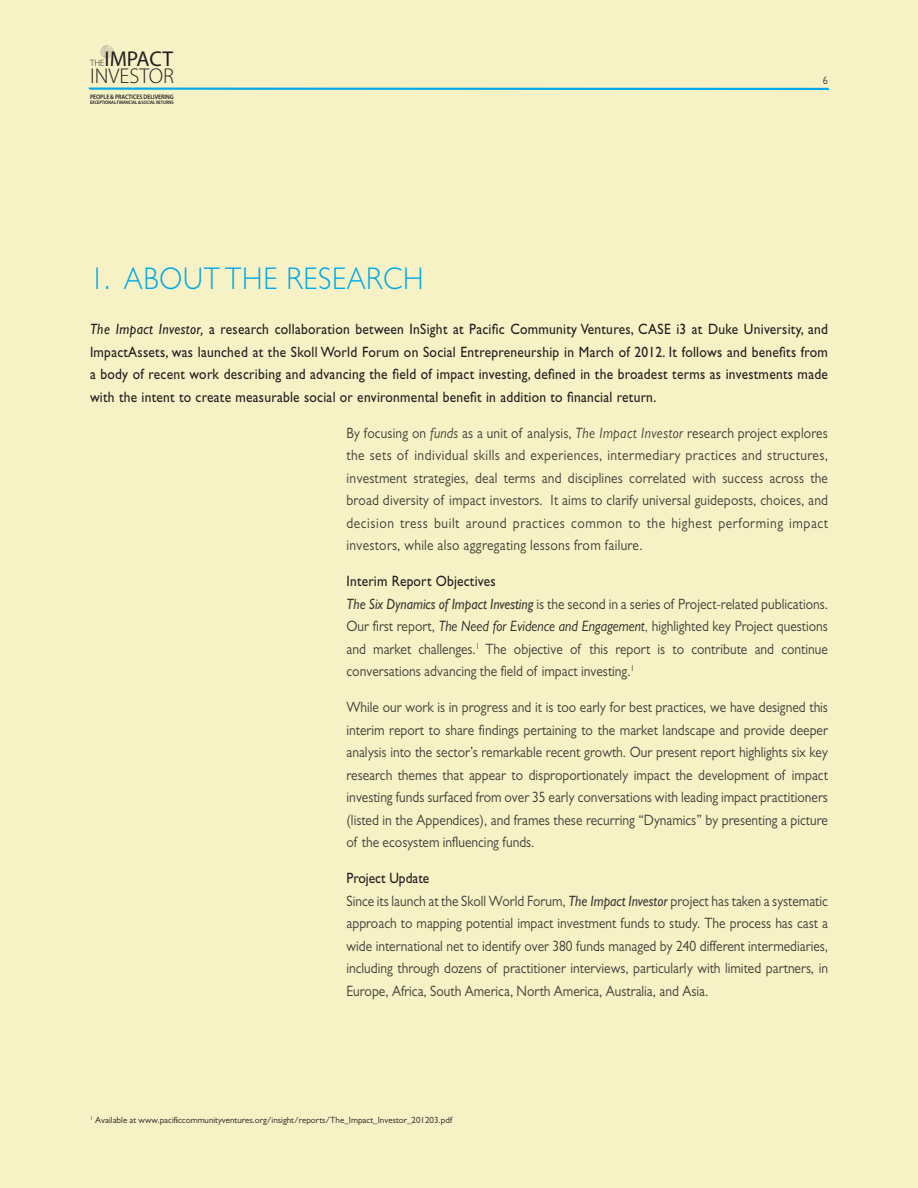
<style>
.page{position:relative;width:918px;height:1188px;background:#f6f2c5}
.page>*{position:absolute;margin:0;border:0;box-sizing:border-box;transform-origin:0 0}
.t1{font:300 31.5px "Gill Sans";letter-spacing:.025em;color:#00a9ea;scale:.9 1}
.t2{font:300 21.45px "Myriad Pro";color:#231f20}
.t3{font:21.45px "Myriad Pro";color:#231f20}
.t4{font:15px/22.5px "Gill Sans";color:#3e3d38;text-align:justify;scale:.9 1}
.t5{font:15px/22.5px "Gill Sans";letter-spacing:.02em;color:#231f20;text-align:justify;scale:.9 1}
.t6{font:11.25px "Gill Sans";color:#3e3d38;scale:.9 1}
.t7{font:300 9.15px "Myriad Pro";color:#231f20}
.t8{font:9px "Gill Sans";color:#231f20}
.t9{font:600 6.45px "Myriad Pro";letter-spacing:-.01em;color:#231f20;scale:.9 1}
.t10{font:600 4.95px "Myriad Pro";letter-spacing:-.02em;color:#231f20;scale:.9 1}
.s1{font-style:italic}
.s2{color:#231f20}
.s3{font-style:italic;color:#231f20}
.s4{color:#63635c}
</style>
<div class="page">
<img style="left:100px;top:45px;width:14px;height:14px">
<svg style="left:88px;top:87px;width:742px;height:3px;background:#41bcdf"></svg>
<p class="t7" style="left:90px;top:57px;width:16px">THE</p>
<h2 class="t3" style="left:105px;top:45px;width:70px">IMPACT</h2>
<h2 class="t2" style="left:90px;top:62px;width:85px">INVESTOR</h2>
<p class="t9" style="left:90px;top:93px;width:94px">PEOPLE &amp; PRACTICES DELIVERING</p>
<p class="t10" style="left:90px;top:99px;width:95px">EXCEPTIONAL FINANCIAL &amp; SOCIAL RETURNS</p>
<p class="t6" style="left:823px;top:73px;width:7px">6</p>
<h1 class="t1" style="left:90px;top:261px;width:372px">1. ABOUT THE RESEARCH</h1>
<p class="t5" style="left:90px;top:318px;width:822px"><span class="s1">The Impact Investor,</span> a research collaboration between InSight at Pacific Community Ventures, CASE i3 at Duke University, and ImpactAssets, was launched at the Skoll World Forum on Social Entrepreneurship in March of 2012. It follows and benefits from a body of recent work describing and advancing the field of impact investing, defined in the broadest terms as investments made with the intent to create measurable social or environmental benefit in addition to financial return.</p>
<p class="t4" style="left:346px;top:421px;width:537px">By focusing on <span class="s1">funds</span> as a unit of analysis, <span class="s1">The Impact Investor</span> research project explores the sets of individual skills and experiences, intermediary practices and structures, investment strategies, deal terms and disciplines correlated with success across the broad diversity of impact investors. It aims to clarify universal guideposts, choices, and decision tress built around practices common to the highest performing impact investors, while also aggregating lessons from failure.</p>
<p class="t4" style="left:346px;top:570px;width:537px;text-align:left"><span class="s2">Interim Report Objectives<br></span><span class="s1">The Six Dynamics of Impact Investing</span> is the second in a series of Project-related publications.<br>Our first report, <span class="s3">The Need for Evidence and Engagement</span><span class="s4">,</span> highlighted key Project questions and market challenges.<sup>1</sup> The objective of this report is to contribute and continue conversations advancing the field of impact investing.<sup>1</sup></p>
<p class="t4" style="left:346px;top:696px;width:537px">While our work is in progress and it is too early for best practices, we have designed this interim report to share findings pertaining to the market landscape and provide deeper analysis into the sector’s remarkable recent growth. Our present report highlights six key research themes that appear to disproportionately impact the development of impact investing funds surfaced from over 35 early conversations with leading impact practitioners (listed in the Appendices), and frames these recurring “Dynamics” by presenting a picture of the ecosystem influencing funds.</p>
<p class="t4" style="left:346px;top:867px;width:537px;text-align:left"><span class="s2">Project Update<br></span>Since its launch at the Skoll World Forum, <span class="s1">The Impact Investor</span> project has taken a systematic approach to mapping potential impact investment funds to study. The process has cast a wide international net to identify over 380 funds managed by 240 different intermediaries, including through dozens of practitioner interviews, particularly with limited partners, in Europe, Africa, South America, North America, Australia, and Asia.</p>
<p class="t8" style="left:90px;top:1115px;width:364px"><sup>1</sup> Available at www.pacificcommunityventures.org/insight/reports/The_Impact_Investor_201203.pdf</p>
</div>
